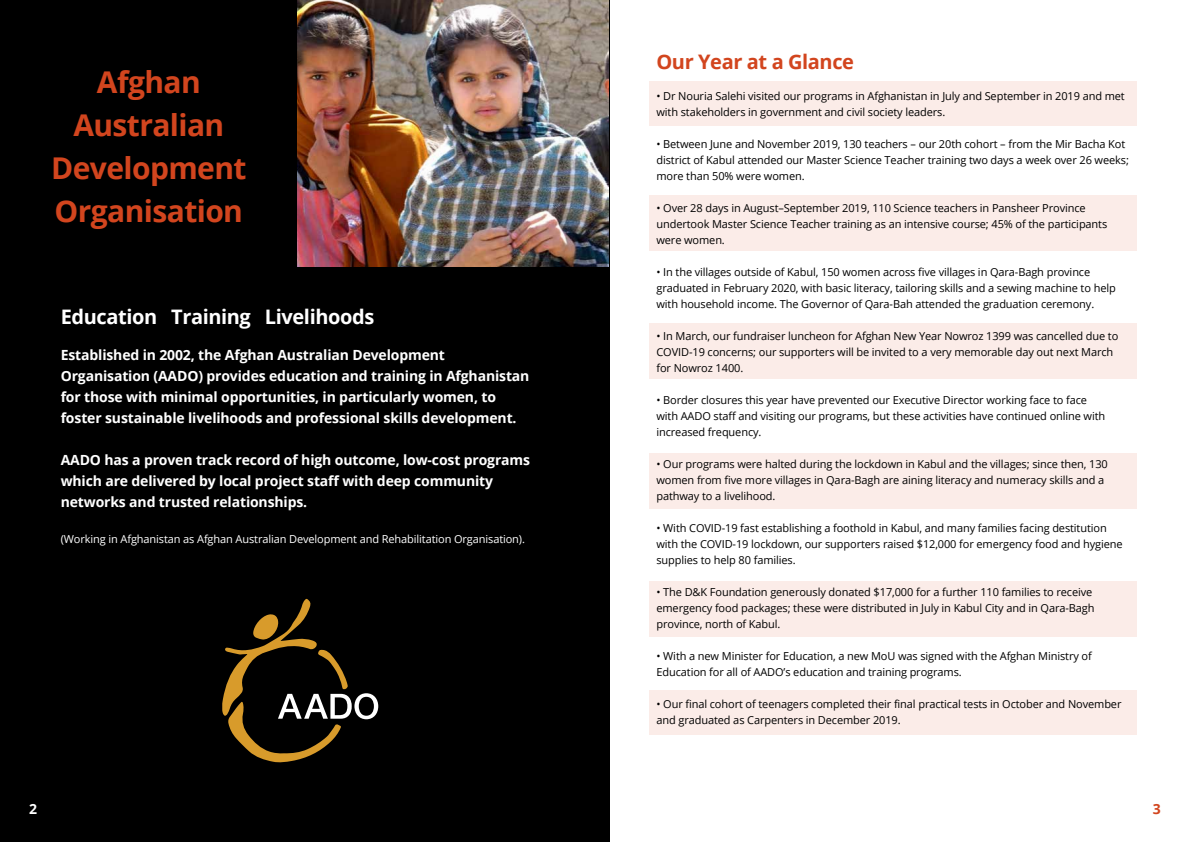
<style>
.page{position:relative;width:1191px;height:842px;background:#fff}
.page>*{position:absolute;margin:0;border:0;box-sizing:border-box;transform-origin:0 0}
.t1{font:700 30px/43px "Open Sans";letter-spacing:-.02em;color:#d2451e;text-align:center}
.t2{font:700 20px "Open Sans";letter-spacing:-.02em;color:#fff}
.t3{font:700 20px "Open Sans";letter-spacing:-.02em;color:#d2451e}
.t4{font:700 14px/21px "Open Sans";letter-spacing:-.01em;color:#fff}
.t5{font:700 14px "Open Sans";color:#d2451e}
.t6{font:11px/16px "Open Sans";letter-spacing:-.01em;color:#000}
.t7{font:11px "Open Sans";letter-spacing:-.01em;color:#fff}
</style>
<div class="page">
<div style="left:0;top:0;width:609px;height:842px;background:#000"></div>
<img style="left:298px;top:0;width:311px;height:266px">
<svg style="left:222px;top:599px;width:156px;height:163px"></svg>
<div style="left:649px;top:691px;width:488px;height:44px;background:#fbece8"></div>
<div style="left:649px;top:581px;width:488px;height:55px;background:#fbece8"></div>
<div style="left:649px;top:453px;width:488px;height:55px;background:#fbece8"></div>
<div style="left:649px;top:323px;width:488px;height:56px;background:#fbece8"></div>
<div style="left:649px;top:195px;width:488px;height:55px;background:#fbece8"></div>
<div style="left:649px;top:81px;width:488px;height:44px;background:#fbece8"></div>
<h1 class="t1" style="left:51px;top:60px;width:197px">Afghan<br>Australian<br>Development<br>Organisation</h1>
<h2 class="t2" style="left:61px;top:302px;width:315px">Education Training Livelihoods</h2>
<p class="t4" style="left:61px;top:344px;width:470px">Established in 2002, the Afghan Australian Development Organisation (AADO) provides education and training in Afghanistan for those with minimal opportunities, in particularly women, to foster sustainable livelihoods and professional skills development.</p>
<p class="t4" style="left:61px;top:449px;width:471px">AADO has a proven track record of high outcome, low-cost programs which are delivered by local project staff with deep community networks and trusted relationships.</p>
<p class="t7" style="left:61px;top:531px;width:466px">(Working in Afghanistan as Afghan Australian Development and Rehabilitation Organisation).</p>
<p class="t4" style="left:29px;top:798px;width:9px">2</p>
<h2 class="t3" style="left:656px;top:47px;width:199px">Our Year at a Glance</h2>
<p class="t6" style="left:656px;top:87px;width:470px">• Dr Nouria Salehi visited our programs in Afghanistan in July and September in 2019 and met with stakeholders in government and civil society leaders.</p>
<p class="t6" style="left:656px;top:135px;width:474px">• Between June and November 2019, 130 teachers – our 20th cohort – from the Mir Bacha Kot district of Kabul attended our Master Science Teacher training two days a week over 26 weeks; more than 50% were women.</p>
<p class="t6" style="left:656px;top:199px;width:452px">• Over 28 days in August–September 2019, 110 Science teachers in Pansheer Province undertook Master Science Teacher training as an intensive course; 45% of the participants were women.</p>
<p class="t6" style="left:656px;top:263px;width:461px">• In the villages outside of Kabul, 150 women across five villages in Qara-Bagh province graduated in February 2020, with basic literacy, tailoring skills and a sewing machine to help with household income. The Governor of Qara-Bah attended the graduation ceremony.</p>
<p class="t6" style="left:656px;top:327px;width:463px">• In March, our fundraiser luncheon for Afghan New Year Nowroz 1399 was cancelled due to<br>COVID-19 concerns; our supporters will be invited to a very memorable day out next March for Nowroz 1400.</p>
<p class="t6" style="left:656px;top:391px;width:450px">• Border closures this year have prevented our Executive Director working face to face with AADO staff and visiting our programs, but these activities have continued online with increased frequency.</p>
<p class="t6" style="left:656px;top:455px;width:453px">• Our programs were halted during the lockdown in Kabul and the villages; since then, 130 women from five more villages in Qara-Bagh are aining literacy and numeracy skills and a pathway to a livelihood.</p>
<p class="t6" style="left:656px;top:519px;width:468px">• With COVID-19 fast establishing a foothold in Kabul, and many families facing destitution with the COVID-19 lockdown, our supporters raised $12,000 for emergency food and hygiene supplies to help 80 families.</p>
<p class="t6" style="left:656px;top:583px;width:439px">• The D&amp;K Foundation generously donated $17,000 for a further 110 families to receive emergency food packages; these were distributed in July in Kabul City and in Qara-Bagh province, north of Kabul.</p>
<p class="t6" style="left:656px;top:647px;width:437px">• With a new Minister for Education, a new MoU was signed with the Afghan Ministry of<br>Education for all of AADO’s education and training programs.</p>
<p class="t6" style="left:656px;top:695px;width:466px">• Our final cohort of teenagers completed their final practical tests in October and November and graduated as Carpenters in December 2019.</p>
<p class="t5" style="left:1153px;top:799px;width:9px">3</p>
</div>
